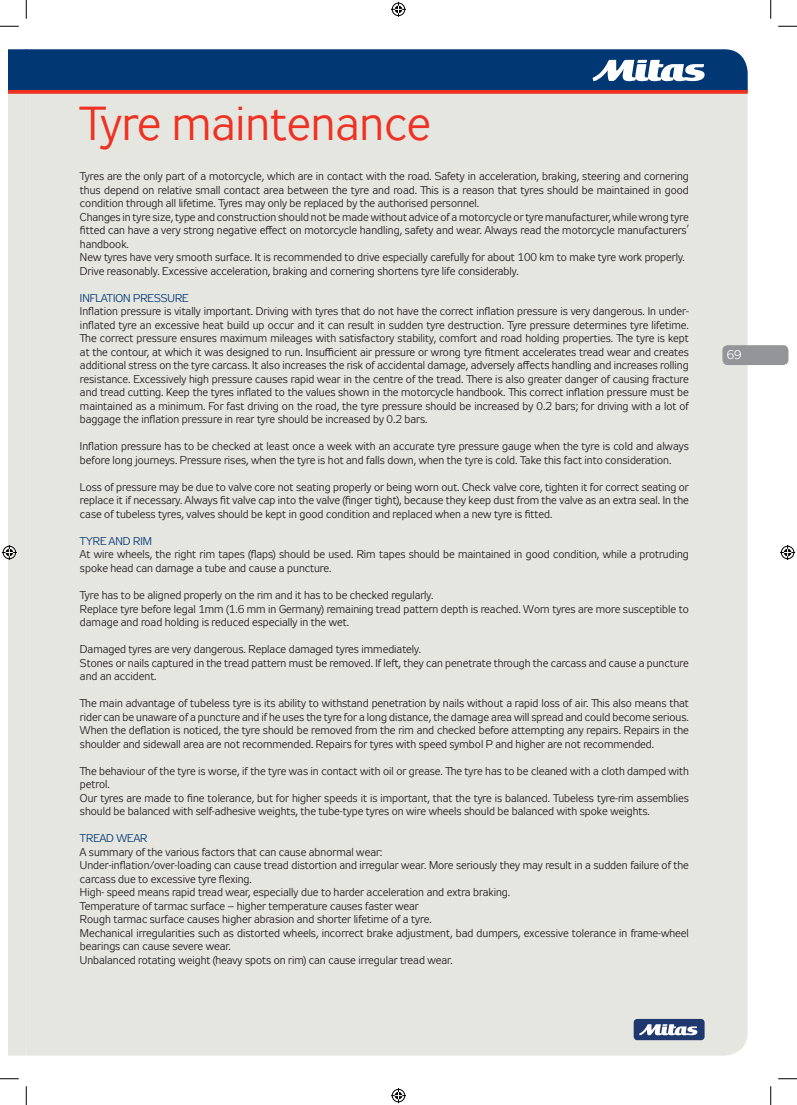
<style>
.page{position:relative;width:797px;height:1105px;background:#fff}
.page>*{position:absolute;margin:0;border:0;box-sizing:border-box;transform-origin:0 0}
.t1{font:47.5px "Zeppelin 31";color:#ef3122}
.t2{font:12.5px "Zeppelin 31";color:#fff}
.t3{font:11.25px/13.5px "Zeppelin 31";color:#231f20}
.t4{font:11.25px "Zeppelin 31";color:#013874}
</style>
<div class="page">
<div style="left:722px;top:345px;width:66px;height:20px;background:#939598;border-radius:5px"></div>
<svg style="left:0;top:25px;width:19px;height:2px"></svg>
<svg style="left:778px;top:25px;width:19px;height:2px"></svg>
<svg style="left:0;top:1078px;width:19px;height:1px"></svg>
<svg style="left:778px;top:1078px;width:19px;height:1px"></svg>
<svg style="left:25px;top:0;width:2px;height:19px"></svg>
<svg style="left:25px;top:1086px;width:2px;height:19px"></svg>
<svg style="left:770px;top:0;width:1px;height:19px"></svg>
<svg style="left:770px;top:1086px;width:1px;height:19px"></svg>
<svg style="left:391px;top:2px;width:15px;height:15px"></svg>
<svg style="left:391px;top:1088px;width:15px;height:15px"></svg>
<div style="left:2px;top:49px;width:745px;height:1007px;background:#e6e6e1"></div>
<svg style="left:780px;top:545px;width:15px;height:15px"></svg>
<h1 class="t1" style="left:80px;top:98px;width:352px">Tyre maintenance</h1>
<p class="t3" style="left:80px;top:170px;width:610px">Tyres are the only part of a motorcycle, which are in contact with the road. Safety in acceleration, braking, steering and cornering thus depend on relative small contact area between the tyre and road. This is a reason that tyres should be maintained in good condition through all lifetime. Tyres may only be replaced by the authorised personnel.<br>Changes in tyre size, type and construction should not be made without advice of a motorcycle or tyre manufacturer, while wrong tyre fitted can have a very strong negative effect on motorcycle handling, safety and wear. Always read the motorcycle manufacturers’ handbook.<br>New tyres have very smooth surface. It is recommended to drive especially carefully for about 100 km to make tyre work properly.<br>Drive reasonably. Excessive acceleration, braking and cornering shortens tyre life considerably.</p>
<p class="t4" style="left:80px;top:292px;width:10px">Inflation</p>
<p class="t4" style="left:133px;top:292px;width:8px">pressure</p>
<p class="t3" style="left:80px;top:305px;width:610px;text-align:justify">Inflation pressure is vitally important. Driving with tyres that do not have the correct inflation pressure is very dangerous. In under&shy;inflated tyre an excessive heat build up occur and it can result in sudden tyre destruction. Tyre pressure determines tyre lifetime.<br>The correct pressure ensures maximum mileages with satisfactory stability, comfort and road holding properties. The tyre is kept at the contour, at which it was designed to run. Insufficient air pressure or wrong tyre fitment accelerates tread wear and creates additional stress on the tyre carcass. It also increases the risk of accidental damage, adversely affects handling and increases rolling resistance. Excessively high pressure causes rapid wear in the centre of the tread. There is also greater danger of causing fracture and tread cutting. Keep the tyres inflated to the values shown in the motorcycle handbook. This correct inflation pressure must be maintained as a minimum. For fast driving on the road, the tyre pressure should be increased by 0.2 bars; for driving with a lot of baggage the inflation pressure in rear tyre should be increased by 0.2 bars.</p>
<p class="t3" style="left:80px;top:440px;width:610px">Inflation pressure has to be checked at least once a week with an accurate tyre pressure gauge when the tyre is cold and always before long journeys. Pressure rises, when the tyre is hot and falls down, when the tyre is cold. Take this fact into consideration.</p>
<p class="t3" style="left:80px;top:481px;width:610px;text-align:justify">Loss of pressure may be due to valve core not seating properly or being worn out. Check valve core, tighten it for correct seating or replace it if necessary. Always fit valve cap into the valve (finger tight), because they keep dust from the valve as an extra seal. In the case of tubeless tyres, valves should be kept in good condition and replaced when a new tyre is fitted.</p>
<p class="t4" style="left:80px;top:535px;width:14px">Tyre</p>
<p class="t4" style="left:109px;top:535px;width:9px">and</p>
<p class="t4" style="left:133px;top:535px;width:7px">rim</p>
<p class="t3" style="left:80px;top:548px;width:610px">At wire wheels, the right rim tapes (flaps) should be used. Rim tapes should be maintained in good condition, while a protruding spoke head can damage a tube and cause a puncture.</p>
<p class="t3" style="left:80px;top:589px;width:610px">Tyre has to be aligned properly on the rim and it has to be checked regularly.<br>Replace tyre before legal 1mm (1.6 mm in Germany) remaining tread pattern depth is reached. Worn tyres are more susceptible to damage and road holding is reduced especially in the wet.</p>
<p class="t3" style="left:80px;top:643px;width:610px">Damaged tyres are very dangerous. Replace damaged tyres immediately.<br>Stones or nails captured in the tread pattern must be removed. If left, they can penetrate through the carcass and cause a puncture and an accident.</p>
<p class="t3" style="left:80px;top:697px;width:610px;text-align:justify">The main advantage of tubeless tyre is its ability to withstand penetration by nails without a rapid loss of air. This also means that rider can be unaware of a puncture and if he uses the tyre for a long distance, the damage area will spread and could become serious.<br>When the deflation is noticed, the tyre should be removed from the rim and checked before attempting any repairs. Repairs in the shoulder and sidewall area are not recommended. Repairs for tyres with speed symbol P and higher are not recommended.</p>
<p class="t3" style="left:80px;top:764px;width:610px">The behaviour of the tyre is worse, if the tyre was in contact with oil or grease. The tyre has to be cleaned with a cloth damped with petrol.<br>Our tyres are made to fine tolerance, but for higher speeds it is important, that the tyre is balanced. Tubeless tyre-rim assemblies should be balanced with self-adhesive weights, the tube-type tyres on wire wheels should be balanced with spoke weights.</p>
<p class="t4" style="left:80px;top:832px;width:14px">Tread</p>
<p class="t4" style="left:116px;top:832px;width:9px">wear</p>
<p class="t3" style="left:80px;top:845px;width:610px">A summary of the various factors that can cause abnormal wear:<br>Under-inflation/over-loading can cause tread distortion and irregular wear. More seriously they may result in a sudden failure of the carcass due to excessive tyre flexing.<br>High- speed means rapid tread wear, especially due to harder acceleration and extra braking.<br>Temperature of tarmac surface – higher temperature causes faster wear<br>Rough tarmac surface causes higher abrasion and shorter lifetime of a tyre.<br>Mechanical irregularities such as distorted wheels, incorrect brake adjustment, bad dumpers, excessive tolerance in frame-wheel bearings can cause severe wear.<br>Unbalanced rotating weight (heavy spots on rim) can cause irregular tread wear.</p>
<p class="t2" style="left:726px;top:348px;width:16px">69</p>
</div>
